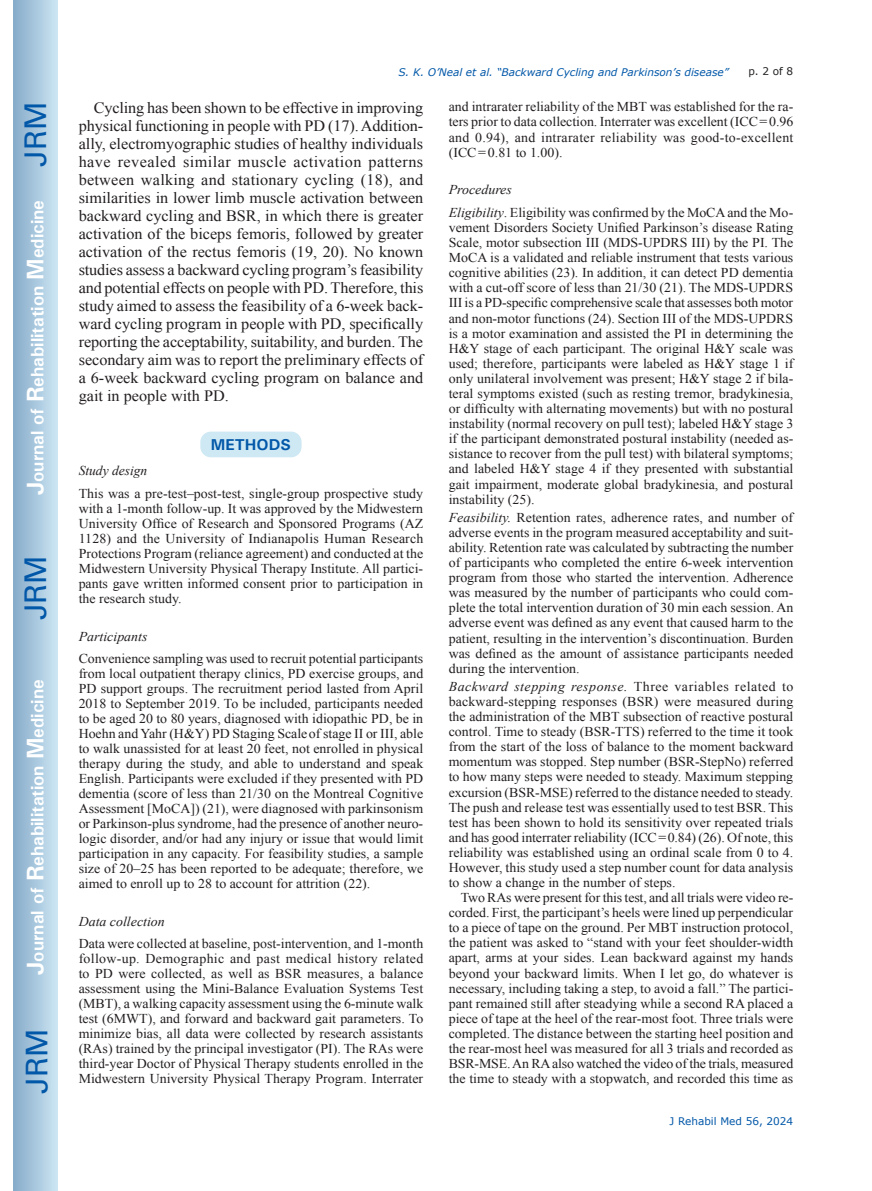
<style>
.page{position:relative;width:872px;height:1191px;background:#fff}
.page>*{position:absolute;margin:0;border:0;box-sizing:border-box;transform-origin:0 0}
.t1{font:30px "Univers";color:#0157a8}
.t2{font:700 18px "Univers";color:#fff}
.t3{font:15.75px/18px "Times New Roman";color:#231f20;text-align:justify}
.t4{font:700 15.75px "Univers";color:#0157a8}
.t5{font:13.5px/15.1px "Times New Roman";color:#231f20;text-align:justify}
.t6{font:italic 13.5px "Times New Roman";color:#231f20}
.t7{font:italic 10.5px "Verdana";color:#0157a8}
.t8{font:10.5px "Verdana";color:#0157a8}
.t9{font:10.5px "Verdana";color:#231f20}
.s1{font-size:24px}
.s2{font-style:italic}
</style>
<div class="page">
<div style="left:14px;top:0;width:43px;height:1191px;background:linear-gradient(to right,#88acca,#cbe5f2)"></div>
<div style="left:200px;top:431px;width:101px;height:26px;background:#cee8f4;border-radius:10px"></div>
<h1 class="t1" style="left:18px;top:167px;width:67px;rotate:-90deg">JRM</h1>
<h2 class="t2" style="left:26px;top:495px;width:297px;rotate:-90deg"><span class="s1">J</span>ournal of <span class="s1">R</span>ehabilitation <span class="s1">M</span>edicine</h2>
<h1 class="t1" style="left:18px;top:620px;width:67px;rotate:-90deg">JRM</h1>
<h2 class="t2" style="left:26px;top:974px;width:297px;rotate:-90deg"><span class="s1">J</span>ournal of <span class="s1">R</span>ehabilitation <span class="s1">M</span>edicine</h2>
<h1 class="t1" style="left:19px;top:1093px;width:67px;rotate:-90deg">JRM</h1>
<p class="t7" style="left:398px;top:65px;width:332px">S. K. O’Neal et al. “Backward Cycling and Parkinson’s disease”</p>
<p class="t9" style="left:748px;top:64px;width:46px">p. 2 of 8</p>
<p class="t3" style="left:79px;top:98px;width:346px;text-indent:15px">Cycling has been shown to be effective in improving physical functioning in people with PD (17). Addition&shy;ally, electromyographic studies of healthy individuals have revealed similar muscle activation patterns between walking and stationary cycling (18), and similarities in lower limb muscle activation between backward cycling and BSR, in which there is greater activation of the biceps femoris, followed by greater activation of the rectus femoris (19, 20). No known studies assess a backward cycling program’s feasibility and potential effects on people with PD. Therefore, this study aimed to assess the feasibility of a 6-week back&shy;ward cycling program in people with PD, specifically reporting the acceptability, suitability, and burden. The secondary aim was to report the preliminary effects of a 6-week backward cycling program on balance and gait in people with PD.</p>
<p class="t4" style="left:211px;top:434px;width:82px">METHODS</p>
<p class="t6" style="left:79px;top:462px;width:70px">Study design</p>
<p class="t5" style="left:79px;top:486px;width:346px">This was a pre-test–post-test, single-group prospective study with a 1-month follow-up. It was approved by the Midwestern University Office of Research and Sponsored Programs (AZ 1128) and the University of Indianapolis Human Research Protections Program (reliance agreement) and conducted at the Midwestern University Physical Therapy Institute. All partici&shy;pants gave written informed consent prior to participation in the research study.</p>
<p class="t6" style="left:79px;top:627px;width:70px">Participants</p>
<p class="t5" style="left:79px;top:651px;width:346px">Convenience sampling was used to recruit potential participants from local outpatient therapy clinics, PD exercise groups, and PD support groups. The recruitment period lasted from April 2018 to September 2019. To be included, participants needed to be aged 20 to 80 years, diagnosed with idiopathic PD, be in Hoehn and Yahr (H&amp;Y) PD Staging Scaleof stage II or III, able to walk unassisted for at least 20 feet, not enrolled in physical therapy during the study, and able to understand and speak English. Participants were excluded if they presented with PD dementia (score of less than 21/30 on the Montreal Cognitive Assessment [MoCA]) (21), were diagnosed with parkinsonism or Parkinson-plus syndrome, had the presence of another neuro&shy;logic disorder, and/or had any injury or issue that would limit participation in any capacity. For feasibility studies, a sample size of 20–25 has been reported to be adequate; therefore, we aimed to enroll up to 28 to account for attrition (22).</p>
<p class="t6" style="left:79px;top:911px;width:88px">Data collection</p>
<p class="t5" style="left:79px;top:936px;width:346px">Data were collected at baseline, post-intervention, and 1-month follow-up. Demographic and past medical history related to PD were collected, as well as BSR measures, a balance assessment using the Mini-Balance Evaluation Systems Test (MBT), a walking capacity assessment using the 6-minute walk test (6MWT), and forward and backward gait parameters. To minimize bias, all data were collected by research assistants (RAs) trained by the principal investigator (PI). The RAs were third-year Doctor of Physical Therapy students enrolled in the Midwestern University Physical Therapy Program. Interrater</p>
<p class="t5" style="left:449px;top:99px;width:346px">and intrarater reliability of the MBT was established for the ra&shy;ters prior to data collection. Interrater was excellent (ICC=0.96 and 0.94), and intrarater reliability was good-to-excellent (ICC=0.81 to 1.00).</p>
<p class="t5" style="left:449px;top:178px;width:346px;line-height:22.6px"><span class="s2">Procedures<br>Eligibility</span>. Eligibility was confirmed by the MoCA and the Mo-</p>
<p class="t5" style="left:449px;top:220px;width:346px">vement Disorders Society Unified Parkinson’s disease Rating Scale, motor subsection III (MDS-UPDRS III) by the PI. The MoCA is a validated and reliable instrument that tests various cognitive abilities (23). In addition, it can detect PD dementia with a cut-off score of less than 21/30 (21). The MDS-UPDRS III is a PD-specific comprehensive scale that assesses both motor and non-motor functions (24). Section III of the MDS-UPDRS is a motor examination and assisted the PI in determining the H&amp;Y stage of each participant. The original H&amp;Y scale was used; therefore, participants were labeled as H&amp;Y stage 1 if only unilateral involvement was present; H&amp;Y stage 2 if bila&shy;teral symptoms existed (such as resting tremor, bradykinesia, or difficulty with alternating movements) but with no postural instability (normal recovery on pull test); labeled H&amp;Y stage 3 if the participant demonstrated postural instability (needed as&shy;sistance to recover from the pull test) with bilateral symptoms; and labeled H&amp;Y stage 4 if they presented with substantial gait impairment, moderate global bradykinesia, and postural instability (25).</p>
<p class="t5" style="left:449px;top:509px;width:346px"><span class="s2">Feasibility.</span> Retention rates, adherence rates, and number of adverse events in the program measured acceptability and suit&shy;ability. Retention rate was calculated by subtracting the number of participants who completed the entire 6-week intervention program from those who started the intervention. Adherence was measured by the number of participants who could com&shy;plete the total intervention duration of 30 min each session. An adverse event was defined as any event that caused harm to the patient, resulting in the intervention’s discontinuation. Burden was defined as the amount of assistance participants needed during the intervention.</p>
<p class="t5" style="left:449px;top:678px;width:346px"><span class="s2">Backward stepping response.</span> Three variables related to backward-stepping responses (BSR) were measured during the administration of the MBT subsection of reactive postural control. Time to steady (BSR-TTS) referred to the time it took from the start of the loss of balance to the moment backward momentum was stopped. Step number (BSR-StepNo) referred to how many steps were needed to steady. Maximum stepping excursion (BSR-MSE) referred to the distance needed to steady.<br>The push and release test was essentially used to test BSR. This test has been shown to hold its sensitivity over repeated trials and has good interrater reliability (ICC=0.84) (26). Of note, this reliability was established using an ordinal scale from 0 to 4.<br>However, this study used a step number count for data analysis to show a change in the number of steps.</p>
<p class="t5" style="left:449px;top:890px;width:346px;text-indent:12px">Two RAs were present for this test, and all trials were video re&shy;corded. First, the participant’s heels were lined up perpendicular to a piece of tape on the ground. Per MBT instruction protocol, the patient was asked to “stand with your feet shoulder-width apart, arms at your sides. Lean backward against my hands beyond your backward limits. When I let go, do whatever is necessary, including taking a step, to avoid a fall.” The partici&shy;pant remained still after steadying while a second RA placed a piece of tape at the heel of the rear-most foot. Three trials were completed. The distance between the starting heel position and the rear-most heel was measured for all 3 trials and recorded as BSR-MSE. An RA also watched the video of the trials, measured the time to steady with a stopwatch, and recorded this time as</p>
<p class="t8" style="left:669px;top:1114px;width:125px">J Rehabil Med 56, 2024</p>
</div>
